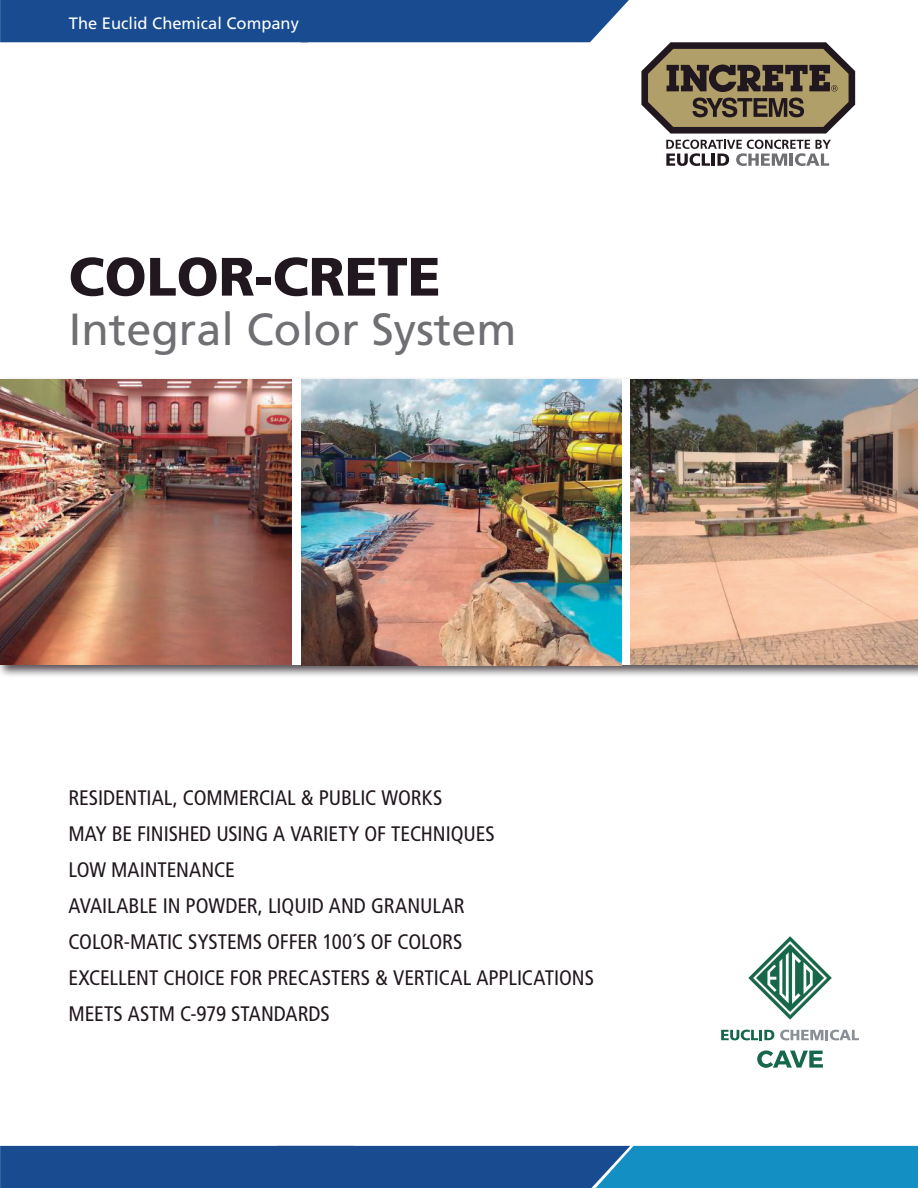
<style>
.page{position:relative;width:918px;height:1188px;background:#fff}
.page>*{position:absolute;margin:0;border:0;box-sizing:border-box;transform-origin:0 0}
.t1{font:900 54px "Frutiger LT Std";color:#21171e}
.t2{font:45px "Frutiger LT Std";color:#707074}
.t3{font:condensed 21px/36px "Frutiger LT Std";letter-spacing:-.005em;color:#21171e}
.t4{font:16.5px "Frutiger LT Std";color:#fff}
</style>
<div class="page">
<div style="left:0;top:0;width:629px;height:42px;background:#184b8f"></div>
<svg style="left:0;top:1146px;width:918px;height:42px;background:#1762a0"></svg>
<div style="left:0;top:376px;width:918px;height:302px;background:#21171e;opacity:.75"></div>
<hr style="left:290px;top:380px;width:4px;height:285px;background:#fff">
<hr style="left:626px;top:380px;width:4px;height:285px;background:#fff">
<img style="left:0;top:380px;width:292px;height:285px">
<img style="left:630px;top:380px;width:288px;height:285px">
<svg style="left:641px;top:42px;width:214px;height:92px;background:#81745a"></svg>
<svg style="left:666px;top:140px;width:165px;height:26px"></svg>
<img style="left:301px;top:380px;width:320px;height:285px">
<svg style="left:757px;top:1050px;width:66px;height:18px"></svg>
<svg style="left:748px;top:936px;width:84px;height:84px"></svg>
<svg style="left:721px;top:1030px;width:53px;height:10px"></svg>
<svg style="left:780px;top:1030px;width:79px;height:10px"></svg>
<p class="t4" style="left:69px;top:13px;width:232px">The Euclid Chemical Company</p>
<h1 class="t1" style="left:69px;top:244px;width:374px">COLOR-CRETE</h1>
<h2 class="t2" style="left:69px;top:303px;width:449px">Integral Color System</h2>
<p class="t3" style="left:69px;top:780px;width:527px">RESIDENTIAL, COMMERCIAL &amp; PUBLIC WORKS<br>MAY BE FINISHED USING A VARIETY OF TECHNIQUES<br>LOW MAINTENANCE<br>AVAILABLE IN POWDER, LIQUID AND GRANULAR<br>COLOR-MATIC SYSTEMS OFFER 100´S OF COLORS<br>EXCELLENT CHOICE FOR PRECASTERS &amp; VERTICAL APPLICATIONS MEETS ASTM C-979 STANDARDS</p>
</div>
